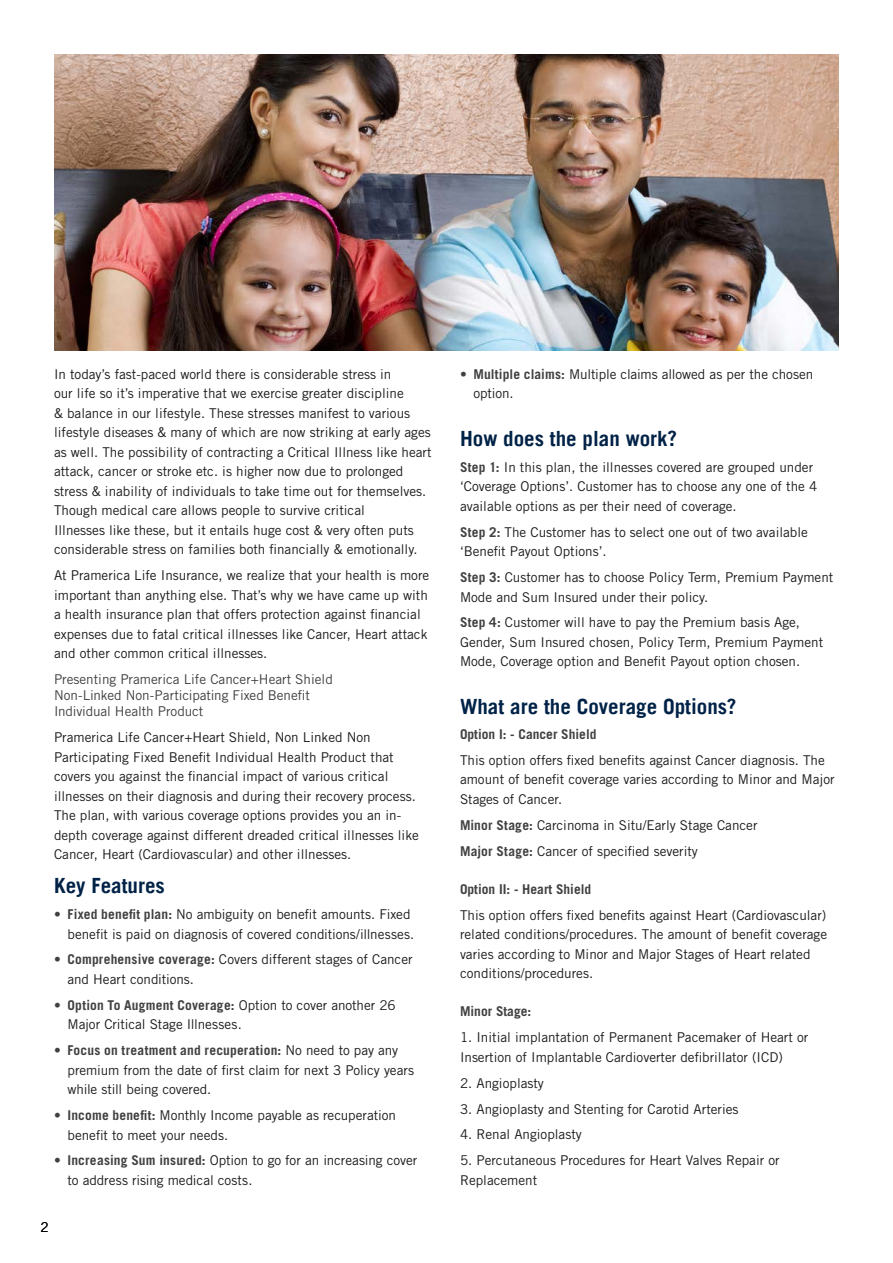
<style>
.page{position:relative;width:893px;height:1263px;background:#fff}
.page>*{position:absolute;margin:0;border:0;box-sizing:border-box;transform-origin:0 0}
.t1{font:700 21px "Trade Gothic LT";color:#002247}
.t2{font:13.5px/19.5px "Trade Gothic LT Std";color:#1c1b1c}
.t3{font:13.5px/16.2px "Trade Gothic LT Std";color:#414042}
.t4{font:700 13.5px "Trade Gothic LT Std";color:#414042}
.t5{font:13.5px "Trade Gothic LT";color:#000}
.s1{font-weight:700;color:#414042}
</style>
<div class="page">
<img style="left:54px;top:54px;width:785px;height:297px">
<p class="t2" style="left:54px;top:364px;width:379px">In today’s fast-paced world there is considerable stress in<br>our life so it’s imperative that we exercise greater discipline<br>&amp; balance in our lifestyle. These stresses manifest to various lifestyle diseases &amp; many of which are now striking at early ages as well. The possibility of contracting a Critical Illness like heart attack, cancer or stroke etc. is higher now due to prolonged stress &amp; inability of individuals to take time out for themselves.<br>Though medical care allows people to survive critical<br>Illnesses like these, but it entails huge cost &amp; very often puts considerable stress on families both financially &amp; emotionally.</p>
<p class="t2" style="left:54px;top:565px;width:377px">At Pramerica Life Insurance, we realize that your health is more important than anything else. That’s why we have came up with a health insurance plan that offers protection against financial expenses due to fatal critical illnesses like Cancer, Heart attack and other common critical illnesses.</p>
<p class="t3" style="left:54px;top:671px;width:280px">Presenting Pramerica Life Cancer+Heart Shield<br>Non-Linked Non-Participating Fixed Benefit<br>Individual Health Product</p>
<p class="t2" style="left:54px;top:728px;width:366px">Pramerica Life Cancer+Heart Shield, Non Linked Non Participating Fixed Benefit Individual Health Product that covers you against the financial impact of various critical illnesses on their diagnosis and during their recovery process.<br>The plan, with various coverage options provides you an in&shy;depth coverage against different dreaded critical illnesses like Cancer, Heart (Cardiovascular) and other illnesses.</p>
<h1 class="t1" style="left:54px;top:872px;width:112px">Key Features</h1>
<p class="t2" style="left:54px;top:904px;width:362px;text-align:right"><span class="s1">• Fixed benefit plan:</span> No ambiguity on benefit amounts. Fixed benefit is paid on diagnosis of covered conditions/illnesses.</p>
<p class="t2" style="left:68px;top:950px;width:347px;text-indent:-14px"><span class="s1">• Comprehensive coverage:</span> Covers different stages of Cancer and Heart conditions.</p>
<p class="t2" style="left:68px;top:995px;width:330px;text-indent:-14px"><span class="s1">• Option To Augment Coverage:</span> Option to cover another 26<br>Major Critical Stage Illnesses.</p>
<p class="t2" style="left:68px;top:1040px;width:348px;text-indent:-14px"><span class="s1">• Focus on treatment and recuperation:</span> No need to pay any premium from the date of first claim for next 3 Policy years while still being covered.</p>
<p class="t2" style="left:68px;top:1105px;width:330px;text-indent:-14px"><span class="s1">• Income benefit:</span> Monthly Income payable as recuperation benefit to meet your needs.</p>
<p class="t2" style="left:68px;top:1151px;width:351px;text-indent:-14px"><span class="s1">• Increasing Sum insured:</span> Option to go for an increasing cover to address rising medical costs.</p>
<p class="t5" style="left:40px;top:1219px;width:10px">2</p>
<p class="t2" style="left:473px;top:364px;width:341px;text-indent:-14px"><span class="s1">• Multiple claims:</span> Multiple claims allowed as per the chosen option.</p>
<h1 class="t1" style="left:460px;top:425px;width:219px">How does the plan work?</h1>
<p class="t2" style="left:460px;top:457px;width:359px"><span class="s1">Step 1:</span> In this plan, the illnesses covered are grouped under ‘Coverage Options’. Customer has to choose any one of the 4 available options as per their need of coverage.</p>
<p class="t2" style="left:460px;top:522px;width:349px"><span class="s1">Step 2:</span> The Customer has to select one out of two available ‘Benefit Payout Options’.</p>
<p class="t2" style="left:460px;top:567px;width:375px"><span class="s1">Step 3:</span> Customer has to choose Policy Term, Premium Payment<br>Mode and Sum Insured under their policy.</p>
<p class="t2" style="left:460px;top:613px;width:365px"><span class="s1">Step 4:</span> Customer will have to pay the Premium basis Age,<br>Gender, Sum Insured chosen, Policy Term, Premium Payment<br>Mode, Coverage option and Benefit Payout option chosen.</p>
<h1 class="t1" style="left:460px;top:693px;width:278px">What are the Coverage Options?</h1>
<p class="t4" style="left:460px;top:725px;width:138px">Option I: - Cancer Shield</p>
<p class="t2" style="left:460px;top:750px;width:376px">This option offers fixed benefits against Cancer diagnosis. The amount of benefit coverage varies according to Minor and Major<br>Stages of Cancer.</p>
<p class="t2" style="left:460px;top:812px;width:299px;line-height:26px"><span class="s1">Minor Stage:</span> Carcinoma in Situ/Early Stage Cancer<br><span class="s1">Major Stage:</span> Cancer of specified severity</p>
<p class="t4" style="left:460px;top:881px;width:133px">Option II: - Heart Shield</p>
<p class="t2" style="left:460px;top:905px;width:369px">This option offers fixed benefits against Heart (Cardiovascular) related conditions/procedures. The amount of benefit coverage varies according to Minor and Major Stages of Heart related conditions/procedures.</p>
<p class="t4" style="left:460px;top:1003px;width:73px">Minor Stage:</p>
<p class="t2" style="left:460px;top:1027px;width:350px">1. Initial implantation of Permanent Pacemaker of Heart or<br>Insertion of Implantable Cardioverter defibrillator (ICD)</p>
<p class="t2" style="left:460px;top:1073px;width:85px">2. Angioplasty</p>
<p class="t2" style="left:460px;top:1099px;width:280px">3. Angioplasty and Stenting for Carotid Arteries</p>
<p class="t2" style="left:460px;top:1125px;width:123px">4. Renal Angioplasty</p>
<p class="t2" style="left:460px;top:1150px;width:321px">5. Percutaneous Procedures for Heart Valves Repair or<br>Replacement</p>
</div>
